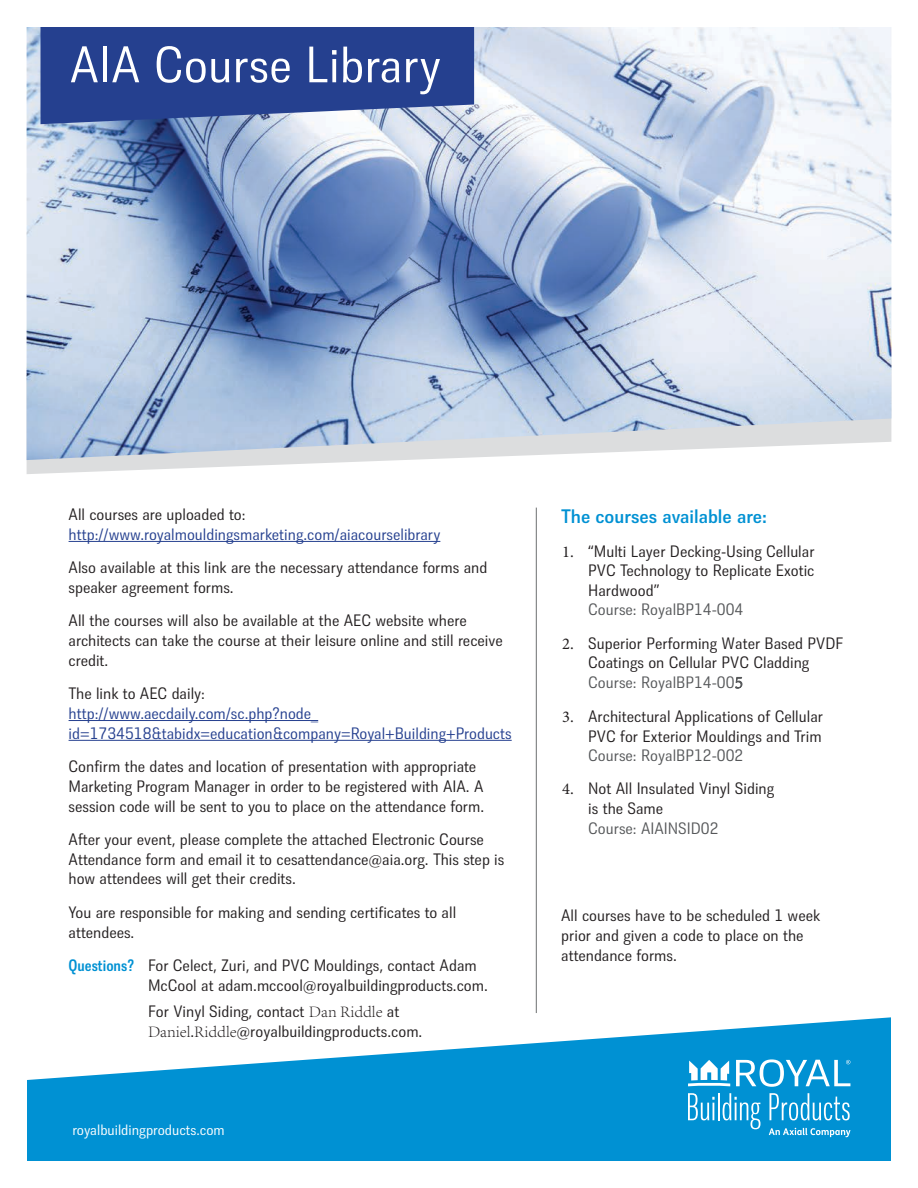
<style>
.page{position:relative;width:918px;height:1188px;background:#fff}
.page>*{position:absolute;margin:0;border:0;box-sizing:border-box;transform-origin:0 0}
.t1{font:300 51px "Trilon";color:#fff}
.t2{font:500 19.5px "Trilon";color:#0091d3}
.t3{font:300 16.5px/19.8px "Trilon";color:#231f20}
.t4{font:300 16.5px/19.8px "Trilon";color:#25408f}
.t5{font:300 15px "Trilon";color:#fff}
.s1{font-family:"Trilon Cond";font-weight:500;color:#0091d3}
.s2{font-family:"Adobe Song Std"}
.s3{font-family:"Minion Pro";font-weight:400}
.s4{color:#56585a}
.s5{font-family:"Adobe Song Std";font-size:18px;color:#56585a}
</style>
<div class="page">
<svg style="left:27px;top:460px;width:370px;height:14px"></svg>
<img style="left:27px;top:27px;width:864px;height:433px">
<svg style="left:40px;top:27px;width:434px;height:97px;background:#344d96"></svg>
<svg style="left:27px;top:1017px;width:864px;height:144px;fill:#0091d3"></svg>
<hr style="left:69px;top:541px;width:371px;height:1px;background:#25408f">
<hr style="left:69px;top:720px;width:249px;height:1px;background:#25408f">
<hr style="left:69px;top:740px;width:443px;height:1px;background:#25408f">
<hr style="left:536px;top:508px;width:1px;height:505px;background:#6d6f71">
<svg style="left:688px;top:1060px;width:42px;height:26px"></svg>
<svg style="left:688px;top:1093px;width:27px;height:27px"></svg>
<hr style="left:718px;top:1093px;width:2px;height:27px;background:#fff">
<svg style="left:723px;top:1093px;width:37px;height:36px"></svg>
<svg style="left:769px;top:1093px;width:81px;height:27px;background:#3dabdd"></svg>
<svg style="left:736px;top:1059px;width:114px;height:28px"></svg>
<svg style="left:769px;top:1128px;width:81px;height:9px"></svg>
<p class="t1" style="left:70px;top:34px;width:373px">AIA Course Library</p>
<p class="t3" style="left:69px;top:505px;width:178px">All courses are uploaded to:</p>
<p class="t4" style="left:69px;top:524px;width:373px">http://www.royalmouldingsmarketing.com/aiacourselibrary</p>
<p class="t3" style="left:69px;top:558px;width:420px">Also available at this link are the necessary attendance forms and speaker agreement forms.</p>
<p class="t3" style="left:69px;top:611px;width:436px">All the courses will also be available at the AEC website where architects can take the course at their leisure online and still receive credit.</p>
<p class="t3" style="left:69px;top:684px;width:138px">The link to AEC daily:</p>
<p class="t4" style="left:69px;top:703px;width:445px">http://www.aecdaily.com/sc.php?node_ id=1734518&amp;tabidx=education&amp;company=Royal+Building+Products</p>
<p class="t3" style="left:69px;top:757px;width:417px">Confirm the dates and location of presentation with appropriate<br>Marketing Program Manager in order to be registered with AIA. A session code will be sent to you to place on the attendance form.</p>
<p class="t3" style="left:69px;top:829px;width:437px">After your event, please complete the attached Electronic Course<br>Attendance form and email it to cesattendance@aia.org. This step is how attendees will get their credits.</p>
<p class="t3" style="left:69px;top:902px;width:389px">You are responsible for making and sending certificates to all attendees.</p>
<p class="t3" style="left:148px;top:955px;width:341px;text-indent:-79px"><span class="s1">Questions?</span> For Celect, Zuri, and PVC Mouldings, contact Adam<br>McCool at adam.mccool@royalbuildingproducts.com.</p>
<p class="t3" style="left:148px;top:1002px;width:276px">For Vinyl Siding, contact <span class="s2">Dan Riddle</span> at<br><span class="s2">Daniel</span>.<span class="s2">Riddle</span>@royalbuildingproducts.com.</p>
<p class="t5" style="left:73px;top:1121px;width:154px">royalbuildingproducts.com</p>
<p class="t2" style="left:561px;top:504px;width:207px">The courses available are:</p>
<p class="t3" style="left:588px;top:541px;width:228px;text-indent:-26px"><span class="s3">1.</span> “Multi Layer Decking-Using Cellular<br>PVC Technology to Replicate Exotic<br>Hardwood”<br><span class="s4">Course: RoyalBP14-004</span></p>
<p class="t3" style="left:588px;top:633px;width:257px;text-indent:-26px"><span class="s3">2.</span> Superior Performing Water Based PVDF<br>Coatings on Cellular PVC Cladding<br><span class="s4">Course: RoyalBP14-00</span><span class="s5">5</span></p>
<p class="t3" style="left:588px;top:707px;width:236px;line-height:19.4px;text-align:justify;text-indent:-26px"><span class="s3">3.</span> Architectural Applications of Cellular PVC for Exterior Mouldings and Trim <span class="s4">Course: RoyalBP12-002</span></p>
<p class="t3" style="left:588px;top:779px;width:187px;text-indent:-26px"><span class="s3">4.</span> Not All Insulated Vinyl Siding is the Same<br><span class="s4">Course: AIAINSID02</span></p>
<p class="t3" style="left:561px;top:906px;width:261px">All courses have to be scheduled 1 week prior and given a code to place on the attendance forms.</p>
</div>
